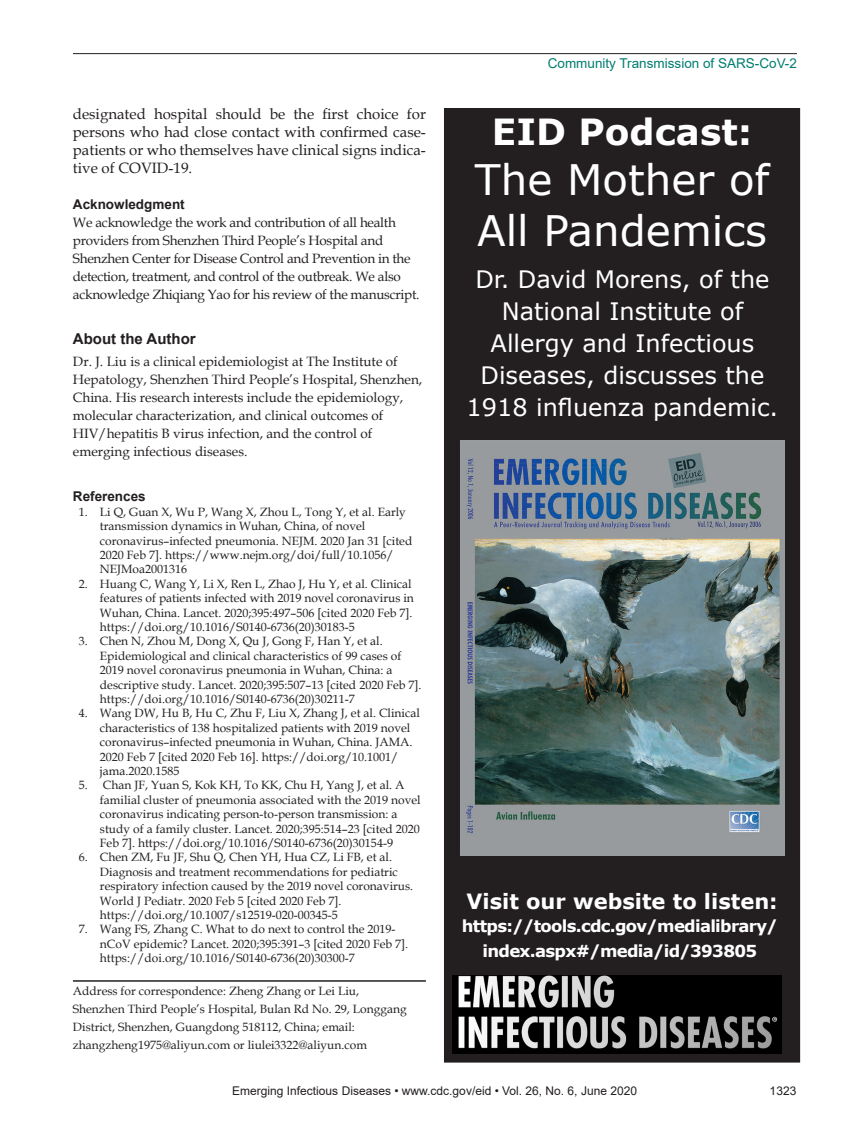
<style>
.page{position:relative;width:851px;height:1134px;background:#fff}
.page>*{position:absolute;margin:0;border:0;box-sizing:border-box;transform-origin:0 0}
.t1{font:42px/50.4px "Verdana";color:#fff}
.t2{font:700 36px "Verdana";color:#fff}
.t3{font:24px/31.8px "Verdana";color:#fff;text-align:center}
.t4{font:700 21px "Verdana";color:#fff}
.t5{font:700 16.5px/24.9px "Verdana";letter-spacing:-.045em;color:#fff;text-align:center}
.Body_Text{font:15px/18px "Book Antiqua";color:#231f20;text-align:justify}
.Bio_Head{font:700 15px "Arial";color:#231f20}
.Bio{font:13.5px/18px "Book Antiqua";color:#231f20}
.Acknowledgment{font:13.5px/18px "Book Antiqua";letter-spacing:-.02em;color:#231f20}
.Running_Head{font:13.5px "Arial";color:#007d70}
.Acknowledgment_Head{font:700 13.5px "Arial";color:#231f20}
.Ref_Title{font:700 13.5px "Arial";color:#231f20}
.References{font:12px/14.4px "Book Antiqua";color:#231f20}
.Correspondence{font:12px/18px "Book Antiqua";color:#231f20}
.t6{font:12px "Arial";color:#231f20}
</style>
<div class="page">
<hr style="left:73px;top:53px;width:723px;height:1px;background:#231f20">
<hr style="left:73px;top:980px;width:353px;height:2px;background:#231f20">
<div style="left:444px;top:109px;width:355px;height:953px;background:#231f20"></div>
<div style="left:444px;top:108px;width:356px;height:955px;border:2px solid #231f20"></div>
<img style="left:452px;top:975px;width:329px;height:78px">
<img style="left:460px;top:441px;width:324px;height:415px">
<p class="Running_Head" style="left:547px;top:54px;width:251px">Community Transmission of SARS-CoV-2</p>
<p class="Body_Text" style="left:73px;top:104px;width:354px">designated hospital should be the first choice for persons who had close contact with confirmed case&shy;patients or who themselves have clinical signs indica&shy;tive of COVID-19.</p>
<p class="Acknowledgment_Head" style="left:73px;top:195px;width:113px">Acknowledgment</p>
<p class="Acknowledgment" style="left:73px;top:213px;width:348px">We acknowledge the work and contribution of all health providers from Shenzhen Third People’s Hospital and Shenzhen Center for Disease Control and Prevention in the detection, treatment, and control of the outbreak. We also acknowledge Zhiqiang Yao for his review of the manuscript.</p>
<p class="Bio_Head" style="left:73px;top:328px;width:124px">About the Author</p>
<p class="Bio" style="left:73px;top:353px;width:351px">Dr. J. Liu is a clinical epidemiologist at The Institute of Hepatology, Shenzhen Third People’s Hospital, Shenzhen, China. His research interests include the epidemiology, molecular characterization, and clinical outcomes of HIV/hepatitis B virus infection, and the control of emerging infectious diseases.</p>
<p class="Ref_Title" style="left:73px;top:487px;width:74px">References</p>
<p class="References" style="left:100px;top:504px;width:314px;text-indent:-21px">1. Li Q, Guan X, Wu P, Wang X, Zhou L, Tong Y, et al. Early transmission dynamics in Wuhan, China, of novel coronavirus–infected pneumonia. NEJM. 2020 Jan 31 [cited 2020 Feb 7]. https://www.nejm.org/doi/full/10.1056/ NEJMoa2001316</p>
<p class="References" style="left:100px;top:576px;width:315px;text-indent:-21px">2. Huang C, Wang Y, Li X, Ren L, Zhao J, Hu Y, et al. Clinical features of patients infected with 2019 novel coronavirus in Wuhan, China. Lancet. 2020;395:497–506 [cited 2020 Feb 7]. https://doi.org/10.1016/S0140-6736(20)30183-5</p>
<p class="References" style="left:100px;top:634px;width:323px;text-indent:-21px">3. Chen N, Zhou M, Dong X, Qu J, Gong F, Han Y, et al.<br>Epidemiological and clinical characteristics of 99 cases of 2019 novel coronavirus pneumonia in Wuhan, China: a descriptive study. Lancet. 2020;395:507–13 [cited 2020 Feb 7]. https://doi.org/10.1016/S0140-6736(20)30211-7</p>
<p class="References" style="left:100px;top:706px;width:321px;text-indent:-21px">4. Wang DW, Hu B, Hu C, Zhu F, Liu X, Zhang J, et al. Clinical characteristics of 138 hospitalized patients with 2019 novel coronavirus–infected pneumonia in Wuhan, China. JAMA.<br>2020 Feb 7 [cited 2020 Feb 16]. https://doi.org/10.1001/ jama.2020.1585</p>
<p class="References" style="left:100px;top:778px;width:322px;text-indent:-21px">5. Chan JF, Yuan S, Kok KH, To KK, Chu H, Yang J, et al. A familial cluster of pneumonia associated with the 2019 novel coronavirus indicating person-to-person transmission: a study of a family cluster. Lancet. 2020;395:514–23 [cited 2020<br>Feb 7]. https://doi.org/10.1016/S0140-6736(20)30154-9</p>
<p class="References" style="left:100px;top:850px;width:315px;text-indent:-21px">6. Chen ZM, Fu JF, Shu Q, Chen YH, Hua CZ, Li FB, et al.<br>Diagnosis and treatment recommendations for pediatric respiratory infection caused by the 2019 novel coronavirus.<br>World J Pediatr. 2020 Feb 5 [cited 2020 Feb 7]. https://doi.org/10.1007/s12519-020-00345-5</p>
<p class="References" style="left:100px;top:922px;width:310px;text-indent:-21px">7. Wang FS, Zhang C. What to do next to control the 2019- nCoV epidemic? Lancet. 2020;395:391–3 [cited 2020 Feb 7]. https://doi.org/10.1016/S0140-6736(20)30300-7</p>
<p class="Correspondence" style="left:73px;top:982px;width:335px">Address for correspondence: Zheng Zhang or Lei Liu, Shenzhen Third People’s Hospital, Bulan Rd No. 29, Longgang District, Shenzhen, Guangdong 518112, China; email: zhangzheng1975@aliyun.com or liulei3322@aliyun.com</p>
<p class="t6" style="left:232px;top:1083px;width:406px">Emerging Infectious Diseases • www.cdc.gov/eid • Vol. 26, No. 6, June 2020</p>
<p class="t6" style="left:769px;top:1083px;width:28px">1323</p>
<p class="t2" style="left:492px;top:106px;width:262px">EID Podcast:</p>
<p class="t1" style="left:475px;top:154px;width:296px">The Mother of<br>All Pandemics</p>
<p class="t3" style="left:466px;top:263px;width:313px">Dr. David Morens, of the<br>National Institute of<br>Allergy and Infectious<br>Diseases, discusses the<br>1918 influenza pandemic.</p>
<p class="t4" style="left:466px;top:887px;width:313px">Visit our website to listen:</p>
<p class="t5" style="left:462px;top:913px;width:317px">https://tools.cdc.gov/medialibrary/ index.aspx#/media/id/393805</p>
</div>
